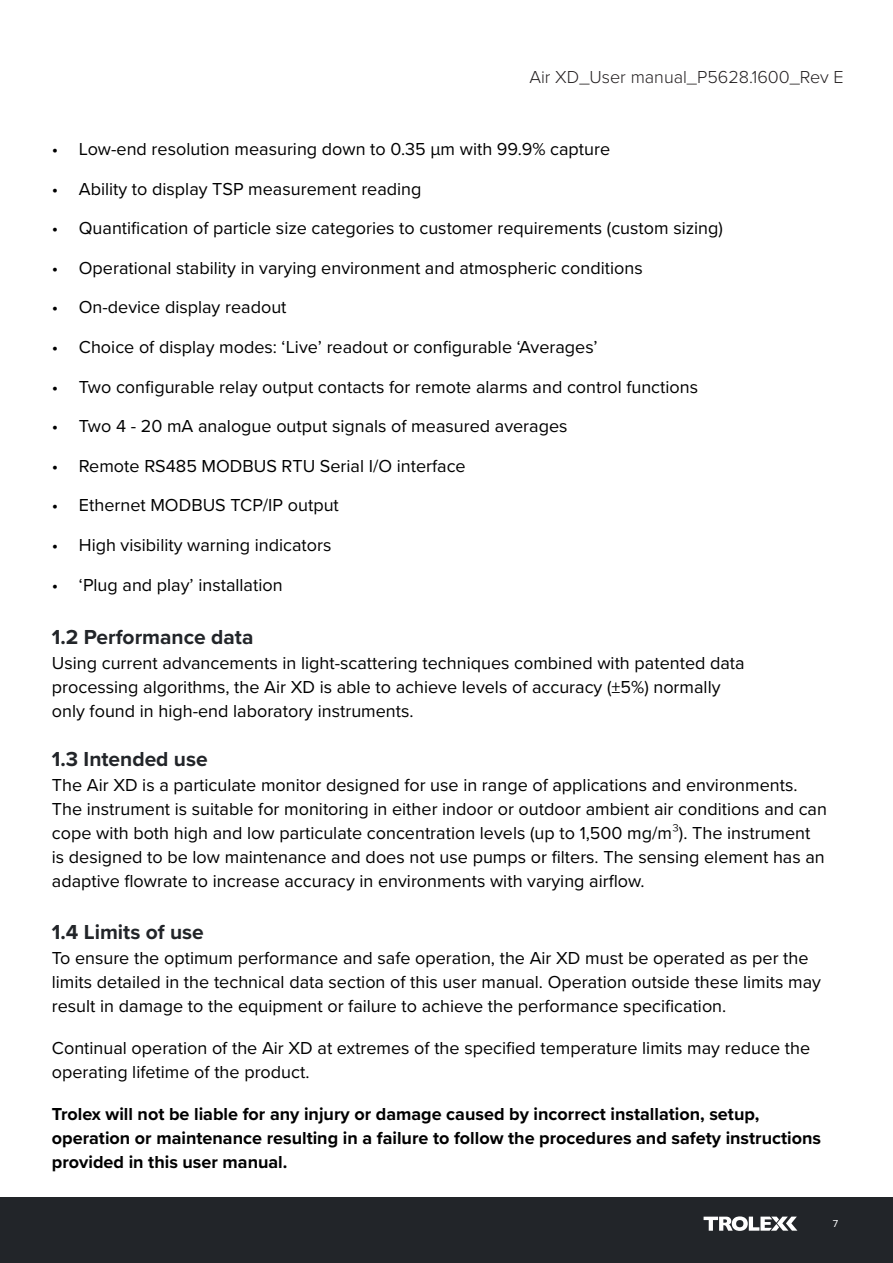
<style>
.page{position:relative;width:893px;height:1263px;background:#fff}
.page>*{position:absolute;margin:0;border:0;box-sizing:border-box;transform-origin:0 0}
.t1{font:700 21px "Proxima Nova";color:#222529}
.Body{font:18px/24px "Proxima Nova";color:#000}
.Body-2{font:700 18px/24px "Proxima Nova";color:#000}
.t2{font:300 18px "Proxima Nova";color:#231f20}
.Table_Text{font:10.5px "Proxima Nova";color:#fff}
.s1{font-weight:300}
</style>
<div class="page">
<div style="left:0;top:1197px;width:893px;height:66px;background:#222529"></div>
<svg style="left:704px;top:1216px;width:93px;height:15px"></svg>
<p class="t2" style="left:529px;top:64px;width:316px">Air XD_User manual_P5628.1600_Rev E</p>
<p class="Body" style="left:52px;top:136px;width:560px">• Low-end resolution measuring down to 0.35 µm with 99.9% capture</p>
<p class="Body" style="left:52px;top:176px;width:371px">• Ability to display TSP measurement reading</p>
<p class="Body" style="left:52px;top:215px;width:673px">• Quantification of particle size categories to customer requirements (custom sizing)</p>
<p class="Body" style="left:52px;top:255px;width:592px">• Operational stability in varying environment and atmospheric conditions</p>
<p class="Body" style="left:52px;top:295px;width:236px">• On-device display readout</p>
<p class="Body" style="left:52px;top:334px;width:547px">• Choice of display modes: ‘Live’ readout or configurable ‘Averages’</p>
<p class="Body" style="left:52px;top:374px;width:648px">• Two configurable relay output contacts for remote alarms and control functions</p>
<p class="Body" style="left:52px;top:413px;width:517px">• Two 4 - 20 mA analogue output signals of measured averages</p>
<p class="Body" style="left:52px;top:453px;width:415px">• Remote RS485 MODBUS RTU Serial I/O interface</p>
<p class="Body" style="left:52px;top:493px;width:288px">• Ethernet MODBUS TCP/IP output</p>
<p class="Body" style="left:52px;top:532px;width:281px">• High visibility warning indicators</p>
<p class="Body" style="left:52px;top:572px;width:232px">• ‘Plug and play’ installation</p>
<p class="t1" style="left:52px;top:621px;width:203px">1.2 Performance data</p>
<p class="Body" style="left:52px;top:650px;width:694px">Using current advancements in light-scattering techniques combined with patented data processing algorithms, the Air XD is able to achieve levels of accuracy (±5%) normally only found in high-end laboratory instruments.</p>
<p class="t1" style="left:52px;top:743px;width:157px">1.3 Intended use</p>
<p class="Body" style="left:52px;top:772px;width:777px">The Air XD is a particulate monitor designed for use in range of applications and environments.<br>The instrument is suitable for monitoring in either indoor or outdoor ambient air conditions and can cope with both high and low particulate concentration levels (up to 1,500 mg/m<span class="s1">³</span>). The instrument is designed to be low maintenance and does not use pumps or filters. The sensing element has an adaptive flowrate to increase accuracy in environments with varying airflow.</p>
<p class="t1" style="left:52px;top:917px;width:153px">1.4 Limits of use</p>
<p class="Body" style="left:52px;top:946px;width:771px">To ensure the optimum performance and safe operation, the Air XD must be operated as per the limits detailed in the technical data section of this user manual. Operation outside these limits may result in damage to the equipment or failure to achieve the performance specification.</p>
<p class="Body" style="left:52px;top:1036px;width:760px">Continual operation of the Air XD at extremes of the specified temperature limits may reduce the operating lifetime of the product.</p>
<p class="Body-2" style="left:52px;top:1102px;width:771px">Trolex will not be liable for any injury or damage caused by incorrect installation, setup, operation or maintenance resulting in a failure to follow the procedures and safety instructions provided in this user manual.</p>
<p class="Table_Text" style="left:833px;top:1216px;width:7px">7</p>
</div>
